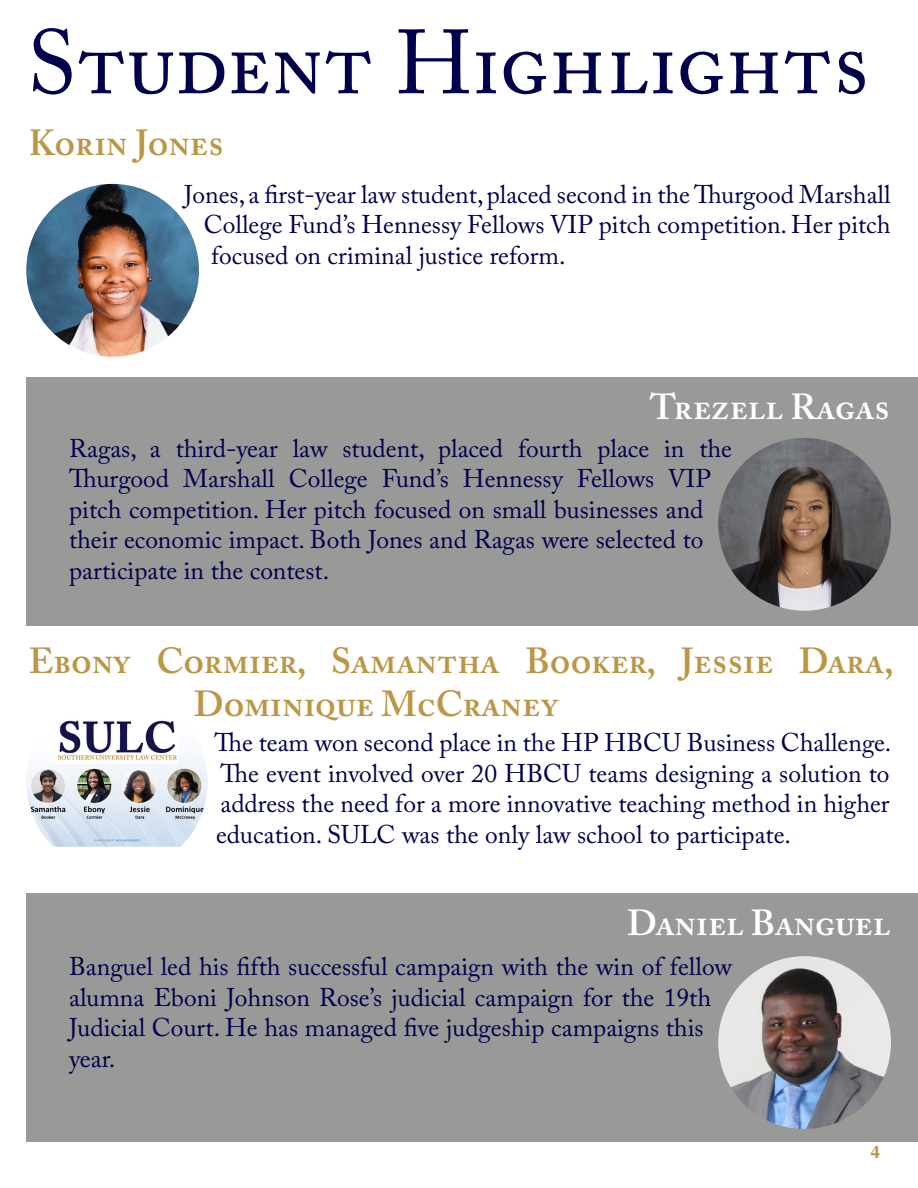
<style>
.page{position:relative;width:918px;height:1188px;background:#fff}
.page>*{position:absolute;margin:0;border:0;box-sizing:border-box;transform-origin:0 0}
.t1{font:90px "Adobe Caslon Pro";color:#00004d}
.t2{font:600 36px/43.2px "Adobe Caslon Pro";color:#bb9645}
.t3{font:600 36px "Adobe Caslon Pro";color:#fff}
.t4{font:25.5px/30.6px "Adobe Caslon Pro";color:#00004d;text-align:justify}
.t5{font:700 18px "Optima";color:#bb9645}
</style>
<div class="page">
<img style="left:26px;top:184px;width:173px;height:173px;border-radius:86px">
<div style="left:27px;top:377px;width:891px;height:249px;background:#999998"></div>
<img style="left:718px;top:438px;width:173px;height:173px;border-radius:86px">
<img style="left:26px;top:720px;width:182px;height:127px">
<div style="left:27px;top:893px;width:891px;height:248px;background:#999998"></div>
<img style="left:718px;top:956px;width:173px;height:173px;border-radius:86px">
<p class="t1" style="left:27px;top:9px;width:844px">Student Highlights</p>
<p class="t2" style="left:29px;top:121px;width:197px">Korin Jones</p>
<p class="t4" style="left:204px;top:179px;width:689px;text-indent:-20px">Jones, a first-year law student, placed second in the Thurgood Marshall College Fund’s Hennessy Fellows VIP pitch competition. Her pitch focused on criminal justice reform.</p>
<p class="t3" style="left:650px;top:385px;width:241px">Trezell Ragas</p>
<p class="t4" style="left:69px;top:433px;width:665px;text-align:left">Ragas, a third-year law student, placed fourth place in the Thurgood Marshall College Fund’s Hennessy Fellows VIP pitch competition. Her pitch focused on small businesses and their economic impact. Both Jones and Ragas were selected to participate in the contest.</p>
<p class="t2" style="left:194px;top:639px;width:702px;text-indent:-165px">Ebony Cormier, Samantha Booker, Jessie Dara,<br>Dominique McCraney</p>
<p class="t4" style="left:215px;top:727px;width:678px">The team won second place in the HP HBCU Business Challenge.<br>The event involved over 20 HBCU teams designing a solution to address the need for a more innovative teaching method in higher education. SULC was the only law school to participate.</p>
<p class="t3" style="left:627px;top:901px;width:264px">Daniel Banguel</p>
<p class="t4" style="left:69px;top:951px;width:665px;text-align:left">Banguel led his fifth successful campaign with the win of fellow alumna Eboni Johnson Rose’s judicial campaign for the 19th Judicial Court. He has managed five judgeship campaigns this year.</p>
<p class="t5" style="left:871px;top:1141px;width:12px">4</p>
</div>
